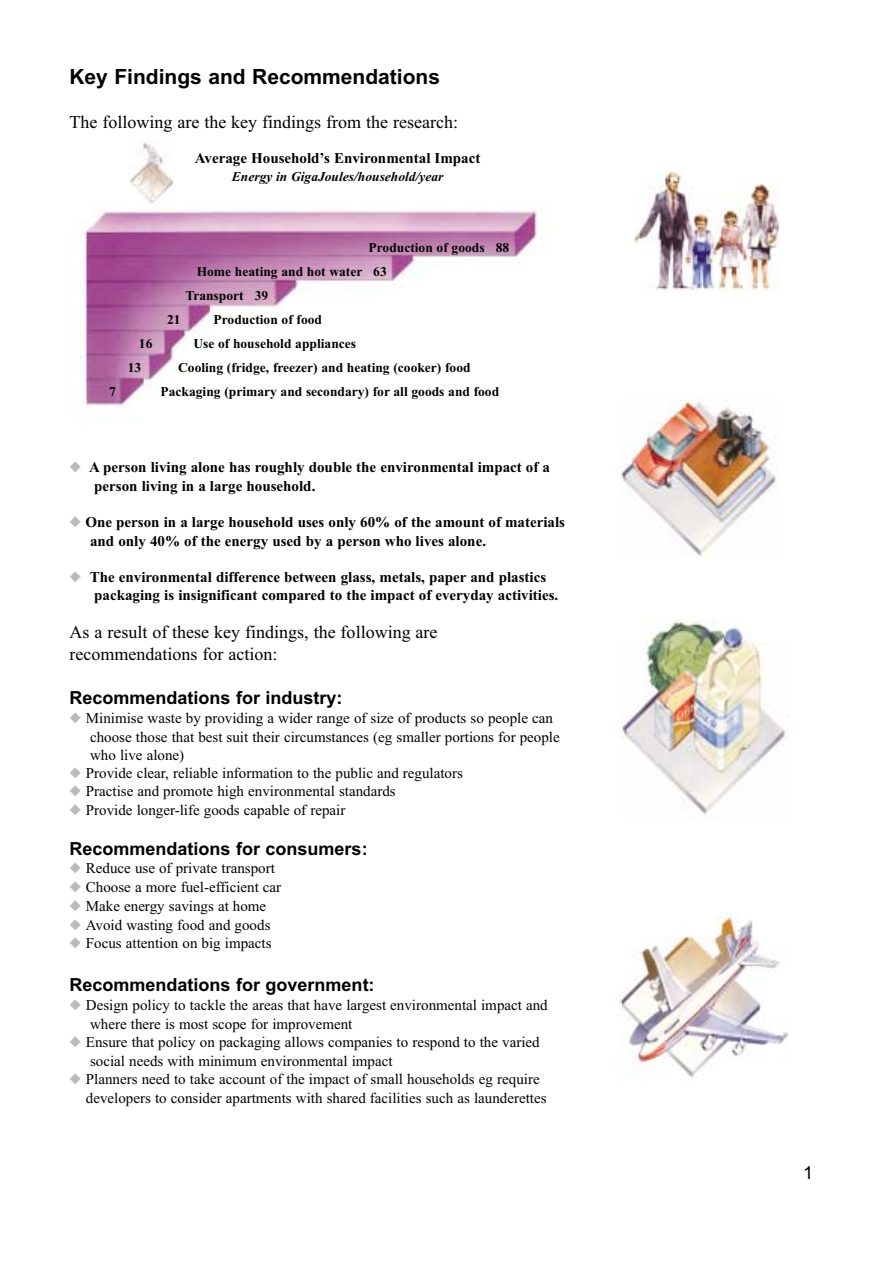
<style>
.page{position:relative;width:893px;height:1262px;background:#fff}
.page>*{position:absolute;margin:0;border:0;box-sizing:border-box;transform-origin:0 0}
.t1{font:700 21px "Arial";color:#000}
.t2{font:18px/21.6px "Times New Roman";color:#000}
.t3{font:700 18px "Arial";color:#000}
.t4{font:18px "Arial";color:#000}
.t5{font:15px/18.8px "Times New Roman";color:#000}
.t6{font:700 15px/18.8px "Times New Roman";color:#000}
.t7{font:700 13.5px "Times New Roman";color:#000}
.t8{font:italic 700 13.5px "Times New Roman";color:#000}
.s1{color:#bababa}
</style>
<div class="page">
<img style="left:634px;top:172px;width:146px;height:119px">
<img style="left:80px;top:208px;width:457px;height:203px">
<img style="left:620px;top:913px;width:169px;height:165px">
<img style="left:130px;top:140px;width:43px;height:63px">
<img style="left:620px;top:619px;width:167px;height:196px">
<img style="left:620px;top:399px;width:158px;height:157px">
<h1 class="t1" style="left:69px;top:69px;width:372px">Key Findings and Recommendations</h1>
<p class="t2" style="left:69px;top:113px;width:390px">The following are the key findings from the research:</p>
<p class="t6" style="left:195px;top:150px;width:287px">Average Household’s Environmental Impact</p>
<p class="t8" style="left:232px;top:172px;width:213px">Energy in GigaJoules/household/year</p>
<p class="t7" style="left:368px;top:243px;width:142px">Production of goods 88</p>
<p class="t7" style="left:197px;top:267px;width:191px">Home heating and hot water 63</p>
<p class="t7" style="left:185px;top:291px;width:84px">Transport 39</p>
<p class="t7" style="left:167px;top:315px;width:15px">21</p>
<p class="t7" style="left:213px;top:315px;width:110px">Production of food</p>
<p class="t7" style="left:139px;top:339px;width:15px">16</p>
<p class="t7" style="left:193px;top:339px;width:164px">Use of household appliances</p>
<p class="t7" style="left:128px;top:363px;width:15px">13</p>
<p class="t7" style="left:178px;top:363px;width:294px">Cooling (fridge, freezer) and heating (cooker) food</p>
<p class="t7" style="left:109px;top:387px;width:8px">7</p>
<p class="t7" style="left:161px;top:387px;width:340px">Packaging (primary and secondary) for all goods and food</p>
<p class="t6" style="left:94px;top:459px;width:457px;text-indent:-25px"><span class="s1">◆</span> A person living alone has roughly double the environmental impact of a person living in a large household.</p>
<p class="t6" style="left:90px;top:514px;width:476px;text-indent:-21px"><span class="s1">◆</span> One person in a large household uses only 60% of the amount of materials and only 40% of the energy used by a person who lives alone.</p>
<p class="t6" style="left:94px;top:569px;width:465px;text-indent:-25px"><span class="s1">◆</span> The environmental difference between glass, metals, paper and plastics packaging is insignificant compared to the impact of everyday activities.</p>
<p class="t2" style="left:69px;top:623px;width:369px">As a result of these key findings, the following are recommendations for action:</p>
<p class="t3" style="left:69px;top:691px;width:275px">Recommendations for industry:</p>
<p class="t5" style="left:90px;top:710px;width:471px;line-height:18.3px;text-indent:-21px"><span class="s1">◆</span> Minimise waste by providing a wider range of size of products so people can choose those that best suit their circumstances (eg smaller portions for people who live alone)</p>
<p class="t5" style="left:69px;top:764px;width:395px"><span class="s1">◆</span> Provide clear, reliable information to the public and regulators</p>
<p class="t5" style="left:69px;top:783px;width:328px"><span class="s1">◆</span> Practise and promote high environmental standards</p>
<p class="t5" style="left:69px;top:802px;width:277px"><span class="s1">◆</span> Provide longer-life goods capable of repair</p>
<p class="t3" style="left:69px;top:841px;width:300px">Recommendations for consumers:</p>
<p class="t5" style="left:69px;top:860px;width:207px"><span class="s1">◆</span> Reduce use of private transport</p>
<p class="t5" style="left:69px;top:879px;width:213px"><span class="s1">◆</span> Choose a more fuel-efficient car</p>
<p class="t5" style="left:69px;top:898px;width:198px"><span class="s1">◆</span> Make energy savings at home</p>
<p class="t5" style="left:69px;top:916px;width:202px"><span class="s1">◆</span> Avoid wasting food and goods</p>
<p class="t5" style="left:69px;top:935px;width:204px"><span class="s1">◆</span> Focus attention on big impacts</p>
<p class="t3" style="left:69px;top:978px;width:307px">Recommendations for government:</p>
<p class="t5" style="left:90px;top:997px;width:459px;text-indent:-21px"><span class="s1">◆</span> Design policy to tackle the areas that have largest environmental impact and where there is most scope for improvement</p>
<p class="t5" style="left:90px;top:1034px;width:451px;text-indent:-21px"><span class="s1">◆</span> Ensure that policy on packaging allows companies to respond to the varied social needs with minimum environmental impact</p>
<p class="t5" style="left:86px;top:1070px;width:462px;text-indent:-16px"><span class="s1">◆</span> Planners need to take account of the impact of small households eg require developers to consider apartments with shared facilities such as launderettes</p>
<p class="t4" style="left:803px;top:1166px;width:12px">1</p>
</div>
